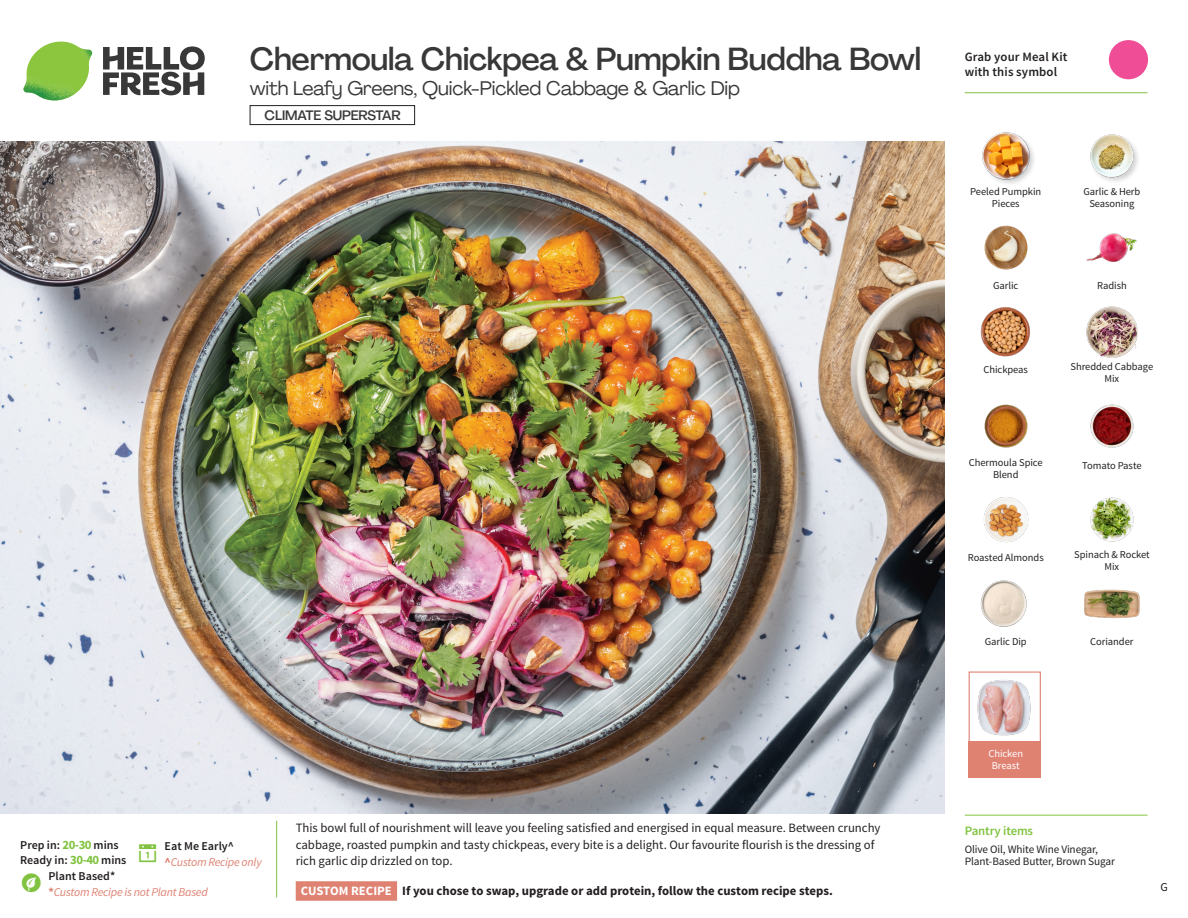
<style>
.page{position:relative;width:1188px;height:918px;background:#fff}
.page>*{position:absolute;margin:0;border:0;box-sizing:border-box;transform-origin:0 0}
._15_Titel_UK{font:500 31.5px "Agrandir";letter-spacing:-.01em;color:#383839}
._15_Titel_UK-2{font:19.5px "Agrandir";letter-spacing:-.01em;color:#383839}
.t1{font:500 13.5px "Agrandir";letter-spacing:-.01em;color:#383839}
.Step_6_Text_AU{font:12.75px/16.5px "Source Sans Pro";color:#231f20}
.Step_6_Text_AU-2{font:700 12.75px "Source Sans Pro";color:#231f20}
.t2{font:600 12.75px/15px "Source Sans Pro";letter-spacing:.01em;color:#231f20}
._04_Headers_Front{font:600 12.75px "Source Sans Pro";letter-spacing:-.01em;color:#81c340}
._04_Intro{font:600 12px "Source Sans Pro";color:#231f20}
._04_Intro-2{font:italic 12px "Source Sans Pro";letter-spacing:-.02em;color:#df8272}
.t3{font:12px "Source Sans Pro";color:#231f20}
._05_Pantry{font:11.25px/12px "Source Sans Pro";letter-spacing:-.01em;color:#231f20}
._18_FRONT_ingredient{font:10.5px/12px "Source Sans Pro";letter-spacing:-.005em;color:#231f20;text-align:center}
._18_FRONT_ingredient-2{font:10.5px/12px "Source Sans Pro";letter-spacing:-.005em;color:#fff;text-align:center}
.s1{font-weight:700;font-size:12.75px;color:#81c340}
.s2{font-weight:700;font-style:normal}
.s3{color:#fff}
</style>
<div class="page">
<svg style="left:103px;top:46px;width:102px;height:49px"></svg>
<img style="left:23px;top:42px;width:69px;height:59px">
<svg style="left:276px;top:820px;width:122px;height:81px"></svg>
<img style="left:0;top:142px;width:945px;height:672px">
<div style="left:969px;top:672px;width:72px;height:72px;border:1px solid #df8272"></div>
<div style="left:969px;top:741px;width:72px;height:37px;background:#df8272"></div>
<img style="left:977px;top:680px;width:54px;height:56px">
<img style="left:1090px;top:404px;width:44px;height:44px">
<img style="left:1086px;top:306px;width:51px;height:51px">
<img style="left:980px;top:307px;width:50px;height:50px">
<img style="left:981px;top:580px;width:46px;height:47px">
<img style="left:1084px;top:589px;width:56px;height:30px">
<img style="left:1090px;top:497px;width:44px;height:45px">
<img style="left:984px;top:404px;width:44px;height:44px">
<img style="left:984px;top:225px;width:44px;height:45px">
<img style="left:1086px;top:233px;width:51px;height:29px">
<div style="left:981px;top:131px;width:56px;height:55px;background:#231f20;opacity:.2"></div>
<img style="left:982px;top:132px;width:47px;height:47px">
<img style="left:1090px;top:134px;width:48px;height:48px">
<img style="left:983px;top:497px;width:46px;height:46px">
<hr style="left:965px;top:815px;width:183px;height:1px;background:#81c340">
<svg style="left:1091px;top:40px;width:57px;height:54px"></svg>
<hr style="left:965px;top:92px;width:183px;height:1px;background:#81c340">
<div style="left:250px;top:105px;width:165px;height:20px;border:1px solid #231f20"></div>
<p class="_15_Titel_UK" style="left:250px;top:40px;width:673px">Chermoula Chickpea &amp; Pumpkin Buddha Bowl</p>
<p class="_15_Titel_UK-2" style="left:250px;top:76px;width:492px">with Leafy Greens, Quick-Pickled Cabbage &amp; Garlic Dip</p>
<p class="t1" style="left:265px;top:107px;width:138px">CLIMATE SUPERSTAR</p>
<p class="_04_Intro" style="left:20px;top:837px;width:100px">Prep in: <span class="s1">20-30</span> mins</p>
<p class="_04_Intro" style="left:20px;top:852px;width:108px">Ready in: <span class="s1">30-40</span> mins</p>
<p class="_04_Intro" style="left:165px;top:838px;width:71px">Eat Me Early^</p>
<p class="_04_Intro-2" style="left:165px;top:855px;width:99px"><span class="s2">^</span>Custom Recipe only</p>
<p class="_04_Intro" style="left:48px;top:868px;width:68px">Plant Based*</p>
<p class="_04_Intro-2" style="left:48px;top:884px;width:161px"><span class="s2">*</span>Custom Recipe is not Plant Based</p>
<p class="Step_6_Text_AU" style="left:296px;top:820px;width:586px">This bowl full of nourishment will leave you feeling satisfied and energised in equal measure. Between crunchy cabbage, roasted pumpkin and tasty chickpeas, every bite is a delight. Our favourite flourish is the dressing of rich garlic dip drizzled on top.</p>
<p class="Step_6_Text_AU-2" style="left:301px;top:882px;width:533px"><span class="s3">CUSTOM RECIPE</span> If you chose to swap, upgrade or add protein, follow the custom recipe steps.</p>
<p class="t2" style="left:965px;top:50px;width:104px">Grab your Meal Kit with this symbol</p>
<p class="_18_FRONT_ingredient" style="left:970px;top:186px;width:73px">Peeled Pumpkin<br>Pieces</p>
<p class="_18_FRONT_ingredient" style="left:1083px;top:186px;width:58px">Garlic &amp; Herb<br>Seasoning</p>
<p class="_18_FRONT_ingredient" style="left:993px;top:280px;width:27px">Garlic</p>
<p class="_18_FRONT_ingredient" style="left:1097px;top:280px;width:31px">Radish</p>
<p class="_18_FRONT_ingredient" style="left:984px;top:364px;width:46px">Chickpeas</p>
<p class="_18_FRONT_ingredient" style="left:1071px;top:361px;width:84px">Shredded Cabbage<br>Mix</p>
<p class="_18_FRONT_ingredient" style="left:969px;top:457px;width:75px">Chermoula Spice<br>Blend</p>
<p class="_18_FRONT_ingredient" style="left:968px;top:551px;width:77px">Roasted Almonds</p>
<p class="_18_FRONT_ingredient" style="left:1082px;top:460px;width:61px">Tomato Paste</p>
<p class="_18_FRONT_ingredient" style="left:1074px;top:549px;width:77px">Spinach &amp; Rocket<br>Mix</p>
<p class="_18_FRONT_ingredient" style="left:985px;top:636px;width:44px">Garlic Dip</p>
<p class="_18_FRONT_ingredient" style="left:1090px;top:636px;width:45px">Coriander</p>
<p class="_18_FRONT_ingredient-2" style="left:988px;top:748px;width:36px">Chicken<br>Breast</p>
<p class="_04_Headers_Front" style="left:965px;top:822px;width:70px">Pantry items</p>
<p class="_05_Pantry" style="left:965px;top:844px;width:152px">Olive Oil, White Wine Vinegar,<br>Plant-Based Butter, Brown Sugar</p>
<p class="t3" style="left:1160px;top:879px;width:9px">G</p>
</div>
